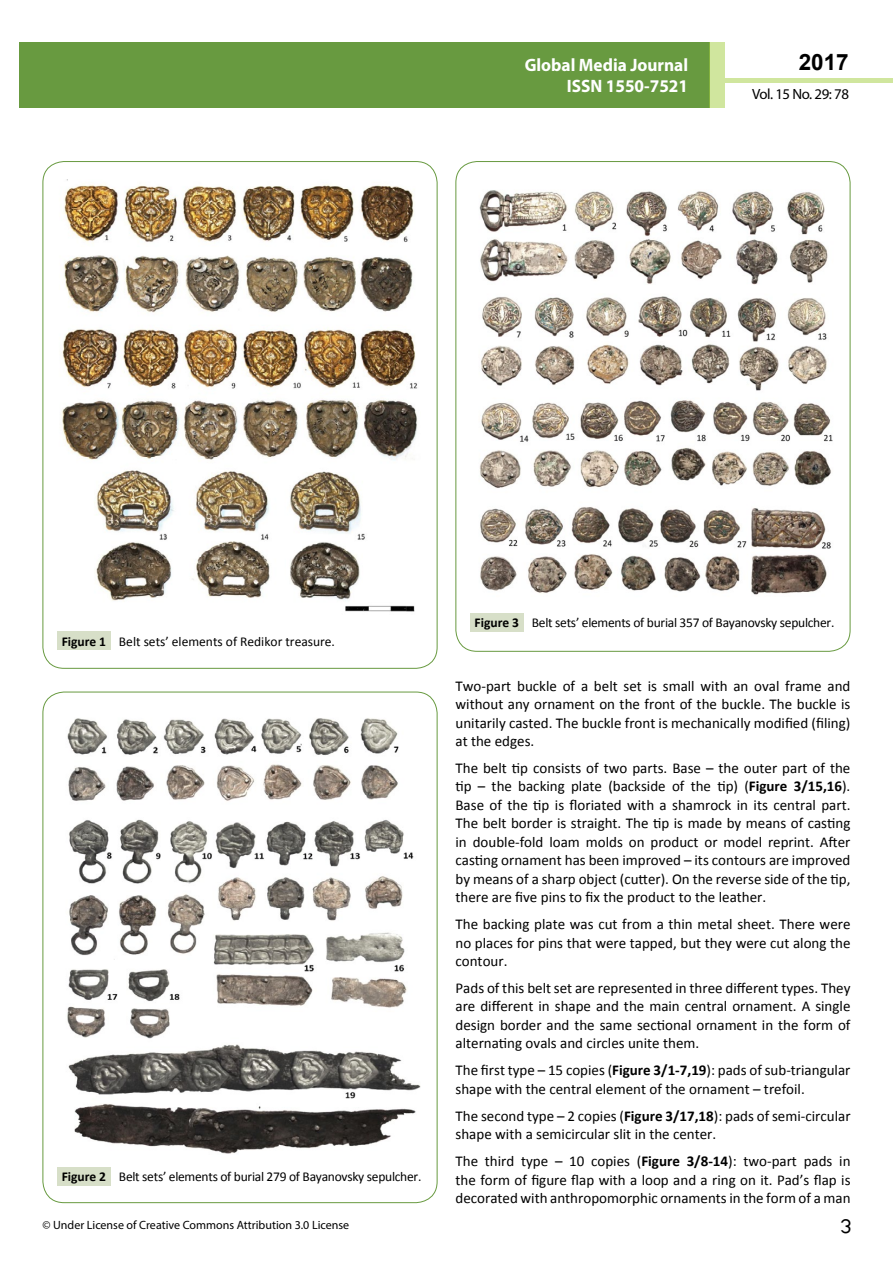
<style>
.page{position:relative;width:893px;height:1263px;background:#fff}
.page>*{position:absolute;margin:0;border:0;box-sizing:border-box;transform-origin:0 0}
.t1{font:25.5px "Tunga";color:#000}
.t2{font:700 22.5px "Arial";color:#000}
.t3{font:700 18px/21.6px "Myriad Pro";color:#fff;text-align:right;scale:.96 1}
.t4{font:15px/18.5px "Calibri";color:#000;text-align:justify}
.t5{font:14.85px "Myriad Pro";letter-spacing:-.03em;color:#000}
.t6{font:13.5px "Calibri";letter-spacing:-.02em;color:#000}
.t7{font:13.5px "Calibri";color:#000}
.t8{font:12px "Myriad Pro";color:#000}
.s1{font-weight:700}
</style>
<div class="page">
<hr style="left:725px;top:78px;width:168px;height:4px;background:#d0e69e">
<div style="left:19px;top:42px;width:690px;height:66px;background:#689a40"></div>
<div style="left:709px;top:42px;width:16px;height:66px;background:#d0e69e"></div>
<img style="left:62px;top:180px;width:356px;height:432px">
<div style="left:57px;top:632px;width:53px;height:18px;background:#d7dfc8"></div>
<img style="left:67px;top:718px;width:354px;height:436px">
<div style="left:57px;top:1167px;width:53px;height:18px;background:#d7dfc8"></div>
<img style="left:479px;top:190px;width:354px;height:405px">
<div style="left:470px;top:613px;width:53px;height:18px;background:#d7dfc8"></div>
<p class="t3" style="left:517px;top:53px;width:198px">ARCHIVOS DE MEDICINA<br>ISSN 1698-9465</p>
<h2 class="t2" style="left:799px;top:47px;width:52px">2017</h2>
<p class="t3" style="left:525px;top:53px;width:172px">Global Media Journal<br>ISSN 1550-7521</p>
<p class="t5" style="left:752px;top:84px;width:98px">Vol. 15 No. 29: 78</p>
<p class="t7" style="left:62px;top:633px;width:275px"><span class="s1">Figure 1</span> Belt sets’ elements of Redikor treasure.</p>
<p class="t6" style="left:62px;top:1168px;width:361px"><span class="s1">Figure 2</span> Belt sets’ elements of burial 279 of Bayanovsky sepulcher.</p>
<p class="t8" style="left:43px;top:1218px;width:308px">© Under License of Creative Commons Attribution 3.0 License</p>
<p class="t6" style="left:475px;top:614px;width:361px"><span class="s1">Figure 3</span> Belt sets’ elements of burial 357 of Bayanovsky sepulcher.</p>
<p class="t4" style="left:455px;top:676px;width:396px">Two-part buckle of a belt set is small with an oval frame and without any ornament on the front of the buckle. The buckle is unitarily casted. The buckle front is mechanically modified (filing) at the edges.</p>
<p class="t4" style="left:455px;top:759px;width:396px">The belt tip consists of two parts. Base – the outer part of the tip – the backing plate (backside of the tip) (<span class="s1">Figure 3/15,16</span>).<br>Base of the tip is floriated with a shamrock in its central part.<br>The belt border is straight. The tip is made by means of casting in double-fold loam molds on product or model reprint. After casting ornament has been improved – its contours are improved by means of a sharp object (cutter). On the reverse side of the tip, there are five pins to fix the product to the leather.</p>
<p class="t4" style="left:455px;top:915px;width:396px">The backing plate was cut from a thin metal sheet. There were no places for pins that were tapped, but they were cut along the contour.</p>
<p class="t4" style="left:455px;top:979px;width:396px">Pads of this belt set are represented in three different types. They are different in shape and the main central ornament. A single design border and the same sectional ornament in the form of alternating ovals and circles unite them.</p>
<p class="t4" style="left:456px;top:1061px;width:396px">The first type – 15 copies (<span class="s1">Figure 3/1-7,19</span>): pads of sub-triangular shape with the central element of the ornament – trefoil.</p>
<p class="t4" style="left:456px;top:1106px;width:396px">The second type – 2 copies (<span class="s1">Figure 3/17,18</span>): pads of semi-circular shape with a semicircular slit in the center.</p>
<p class="t4" style="left:456px;top:1152px;width:396px">The third type – 10 copies (<span class="s1">Figure 3/8-14</span>): two-part pads in the form of figure flap with a loop and a ring on it. Pad’s flap is decorated with anthropomorphic ornaments in the form of a man</p>
<h1 class="t1" style="left:840px;top:1209px;width:13px">3</h1>
</div>
